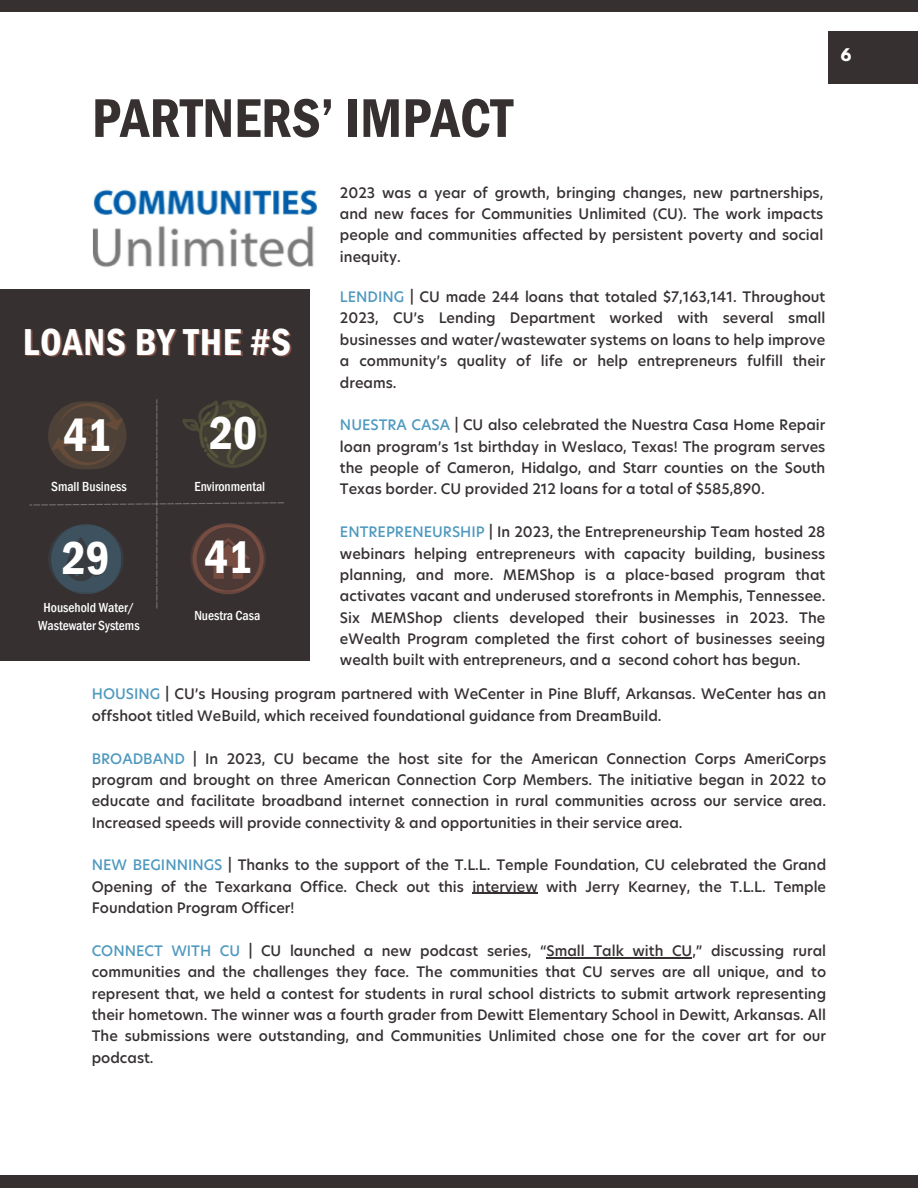
<style>
.page{position:relative;width:918px;height:1188px;background:#fff}
.page>*{position:absolute;margin:0;border:0;box-sizing:border-box;transform-origin:0 0}
.t1{font:600 condensed 56.4px "Franklin Gothic";color:#363031}
.t2{font:600 condensed 47.25px "Franklin Gothic";color:#fff}
.t3{font:600 condensed 38.55px "Franklin Gothic";letter-spacing:.025em;color:#fff}
.t4{font:700 15.45px "League Spartan";color:#fff}
.t5{font:500 14.25px/21.3px "Hero New";color:#363031;text-align:justify}
.t6{font:500 condensed 13.5px "Franklin Gothic";color:#fff}
.s1{color:#4f99bf}
</style>
<div class="page">
<div style="left:0;top:0;width:918px;height:12px;background:#363031"></div>
<div style="left:0;top:1175px;width:918px;height:13px;background:#363031"></div>
<div style="left:828px;top:32px;width:90px;height:52px;background:#363031"></div>
<img style="left:93px;top:189px;width:224px;height:78px">
<div style="left:0;top:290px;width:310px;height:371px;background:#363031"></div>
<svg style="left:30px;top:399px;width:254px;height:209px"></svg>
<div style="left:48px;top:401px;width:79px;height:68px;background:#ffc574;border-radius:34px;opacity:.12"></div>
<div style="left:200px;top:403px;width:67px;height:62px;background:#97a552;border-radius:31px;opacity:.12"></div>
<div style="left:48px;top:525px;width:76px;height:67px;background:#4f99bf;border-radius:33px;opacity:.12"></div>
<div style="left:190px;top:525px;width:76px;height:66px;background:#ff8966;border-radius:33px;opacity:.12"></div>
<hr style="left:472px;top:893px;width:66px;height:1px;background:#363031">
<hr style="left:547px;top:957px;width:145px;height:1px;background:#363031">
<p class="t1" style="left:92px;top:85px;width:423px">PARTNERS’ IMPACT</p>
<p class="t4" style="left:841px;top:47px;width:12px">6</p>
<p class="t3" style="left:23px;top:319px;width:270px">LOANS BY THE #S</p>
<p class="t2" style="left:63px;top:407px;width:50px">41</p>
<p class="t2" style="left:209px;top:406px;width:50px">20</p>
<p class="t6" style="left:51px;top:479px;width:77px">Small Business</p>
<p class="t6" style="left:195px;top:479px;width:72px">Environmental</p>
<p class="t2" style="left:62px;top:531px;width:50px">29</p>
<p class="t2" style="left:204px;top:530px;width:50px">41</p>
<p class="t6" style="left:44px;top:599px;width:92px">Household Water/</p>
<p class="t6" style="left:38px;top:618px;width:103px">Wastewater Systems</p>
<p class="t6" style="left:194px;top:608px;width:67px">Nuestra Casa</p>
<p class="t5" style="left:340px;top:182px;width:485px">2023 was a year of growth, bringing changes, new partnerships, and new faces for Communities Unlimited (CU). The work impacts people and communities affected by persistent poverty and social inequity.</p>
<p class="t5" style="left:340px;top:286px;width:487px"><span class="s1">LENDING</span> | CU made 244 loans that totaled $7,163,141. Throughout 2023, CU’s Lending Department worked with several small businesses and water/wastewater systems on loans to help improve a community’s quality of life or help entrepreneurs fulfill their dreams.</p>
<p class="t5" style="left:340px;top:415px;width:487px"><span class="s1">NUESTRA CASA</span> | CU also celebrated the Nuestra Casa Home Repair loan program’s 1st birthday in Weslaco, Texas! The program serves the people of Cameron, Hidalgo, and Starr counties on the South Texas border. CU provided 212 loans for a total of $585,890.</p>
<p class="t5" style="left:340px;top:522px;width:487px"><span class="s1">ENTREPRENEURSHIP</span> | In 2023, the Entrepreneurship Team hosted 28 webinars helping entrepreneurs with capacity building, business planning, and more. MEMShop is a place-based program that activates vacant and underused storefronts in Memphis, Tennessee.<br>Six MEMShop clients developed their businesses in 2023. The eWealth Program completed the first cohort of businesses seeing wealth built with entrepreneurs, and a second cohort has begun.</p>
<p class="t5" style="left:92px;top:684px;width:736px"><span class="s1">HOUSING</span> | CU’s Housing program partnered with WeCenter in Pine Bluff, Arkansas. WeCenter has an offshoot titled WeBuild, which received foundational guidance from DreamBuild.</p>
<p class="t5" style="left:92px;top:748px;width:736px"><span class="s1">BROADBAND</span> | In 2023, CU became the host site for the American Connection Corps AmeriCorps program and brought on three American Connection Corp Members. The initiative began in 2022 to educate and facilitate broadband internet connection in rural communities across our service area.<br>Increased speeds will provide connectivity &amp; and opportunities in their service area.</p>
<p class="t5" style="left:92px;top:855px;width:736px"><span class="s1">NEW BEGINNINGS</span> | Thanks to the support of the T.L.L. Temple Foundation, CU celebrated the Grand Opening of the Texarkana Office. Check out this interview with Jerry Kearney, the T.L.L. Temple Foundation Program Officer!</p>
<p class="t5" style="left:92px;top:940px;width:736px"><span class="s1">CONNECT WITH CU</span> | CU launched a new podcast series, “Small Talk with CU,” discussing rural communities and the challenges they face. The communities that CU serves are all unique, and to represent that, we held a contest for students in rural school districts to submit artwork representing their hometown. The winner was a fourth grader from Dewitt Elementary School in Dewitt, Arkansas. All The submissions were outstanding, and Communities Unlimited chose one for the cover art for our podcast.</p>
</div>
